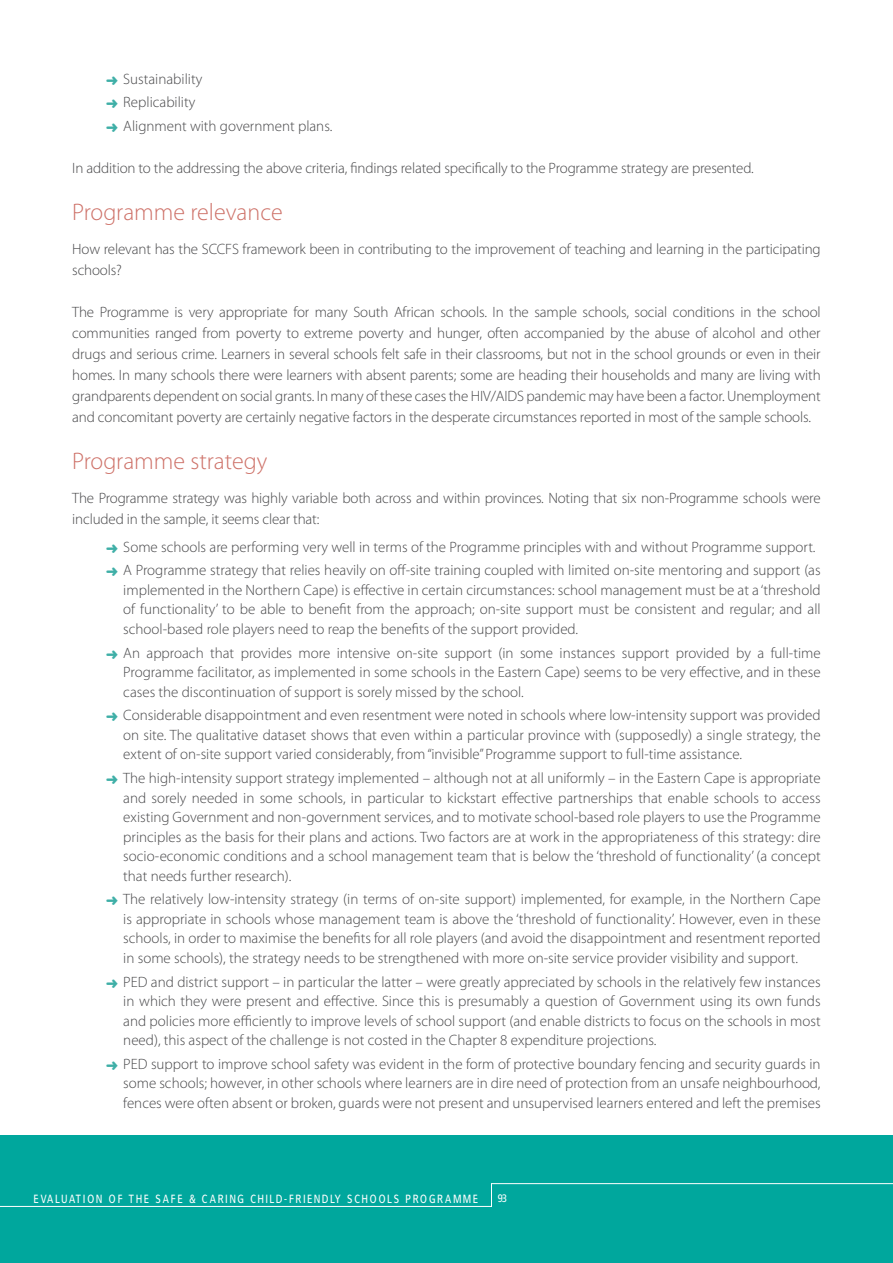
<style>
.page{position:relative;width:893px;height:1263px;background:#fff}
.page>*{position:absolute;margin:0;border:0;box-sizing:border-box;transform-origin:0 0}
.t1{font:300 24px "Myriad Pro";color:#ce7269}
.t2{font:300 15px/19.5px "Myriad Pro";color:#464648;text-align:justify}
.t3{font:12px "Francophil Sans";letter-spacing:.155em;color:#fff;scale:.88 1}
.t4{font:10.95px "Francophil Sans";color:#fff;scale:.88 1}
</style>
<div class="page">
<div style="left:0;top:1135px;width:893px;height:128px;background:#00a79d"></div>
<svg style="left:0;top:1183px;width:893px;height:24px"></svg>
<p class="t2" style="left:123px;top:67px;width:211px;line-height:23.7px;text-align:left">Sustainability<br>Replicability<br>Alignment with government plans.</p>
<p class="t2" style="left:72px;top:158px;width:683px">In addition to the addressing the above criteria, findings related specifically to the Programme strategy are presented.</p>
<h1 class="t1" style="left:72px;top:198px;width:212px">Programme relevance</h1>
<p class="t2" style="left:72px;top:238px;width:750px;line-height:21px">How relevant has the SCCFS framework been in contributing to the improvement of teaching and learning in the participating schools?</p>
<p class="t2" style="left:72px;top:301px;width:750px;line-height:21px">The Programme is very appropriate for many South African schools. In the sample schools, social conditions in the school communities ranged from poverty to extreme poverty and hunger, often accompanied by the abuse of alcohol and other drugs and serious crime. Learners in several schools felt safe in their classrooms, but not in the school grounds or even in their homes. In many schools there were learners with absent parents; some are heading their households and many are living with grandparents dependent on social grants. In many of these cases the HIV/AIDS pandemic may have been a factor. Unemployment and concomitant poverty are certainly negative factors in the desperate circumstances reported in most of the sample schools.</p>
<h1 class="t1" style="left:72px;top:446px;width:197px">Programme strategy</h1>
<p class="t2" style="left:72px;top:487px;width:750px;line-height:21px">The Programme strategy was highly variable both across and within provinces. Noting that six non-Programme schools were included in the sample, it seems clear that:</p>
<p class="t2" style="left:123px;top:535px;width:699px;line-height:23.7px">Some schools are performing very well in terms of the Programme principles with and without Programme support.<br>A Programme strategy that relies heavily on off-site training coupled with limited on-site mentoring and support (as</p>
<p class="t2" style="left:123px;top:580px;width:699px">implemented in the Northern Cape) is effective in certain circumstances: school management must be at a ‘threshold of functionality’ to be able to benefit from the approach; on-site support must be consistent and regular; and all school-based role players need to reap the benefits of the support provided.</p>
<p class="t2" style="left:123px;top:643px;width:699px">An approach that provides more intensive on-site support (in some instances support provided by a full-time Programme facilitator, as implemented in some schools in the Eastern Cape) seems to be very effective, and in these cases the discontinuation of support is sorely missed by the school.</p>
<p class="t2" style="left:123px;top:705px;width:699px">Considerable disappointment and even resentment were noted in schools where low-intensity support was provided on site. The qualitative dataset shows that even within a particular province with (supposedly) a single strategy, the extent of on-site support varied considerably, from “invisible” Programme support to full-time assistance.</p>
<p class="t2" style="left:123px;top:768px;width:699px">The high-intensity support strategy implemented – although not at all uniformly – in the Eastern Cape is appropriate and sorely needed in some schools, in particular to kickstart effective partnerships that enable schools to access existing Government and non-government services, and to motivate school-based role players to use the Programme principles as the basis for their plans and actions. Two factors are at work in the appropriateness of this strategy: dire socio-economic conditions and a school management team that is below the ‘threshold of functionality’ (a concept that needs further research).</p>
<p class="t2" style="left:123px;top:889px;width:699px">The relatively low-intensity strategy (in terms of on-site support) implemented, for example, in the Northern Cape is appropriate in schools whose management team is above the ‘threshold of functionality’. However, even in these schools, in order to maximise the benefits for all role players (and avoid the disappointment and resentment reported in some schools), the strategy needs to be strengthened with more on-site service provider visibility and support.</p>
<p class="t2" style="left:123px;top:972px;width:699px">PED and district support – in particular the latter – were greatly appreciated by schools in the relatively few instances in which they were present and effective. Since this is presumably a question of Government using its own funds and policies more efficiently to improve levels of school support (and enable districts to focus on the schools in most need), this aspect of the challenge is not costed in the Chapter 8 expenditure projections.</p>
<p class="t2" style="left:123px;top:1054px;width:699px">PED support to improve school safety was evident in the form of protective boundary fencing and security guards in some schools; however, in other schools where learners are in dire need of protection from an unsafe neighbourhood, fences were often absent or broken, guards were not present and unsupervised learners entered and left the premises</p>
<p class="t3" style="left:34px;top:1192px;width:505px">EVALUATION OF THE SAFE &amp; CARING CHILD-FRIENDLY SCHOOLS PROGRAMME</p>
<p class="t4" style="left:498px;top:1192px;width:12px">93</p>
</div>
